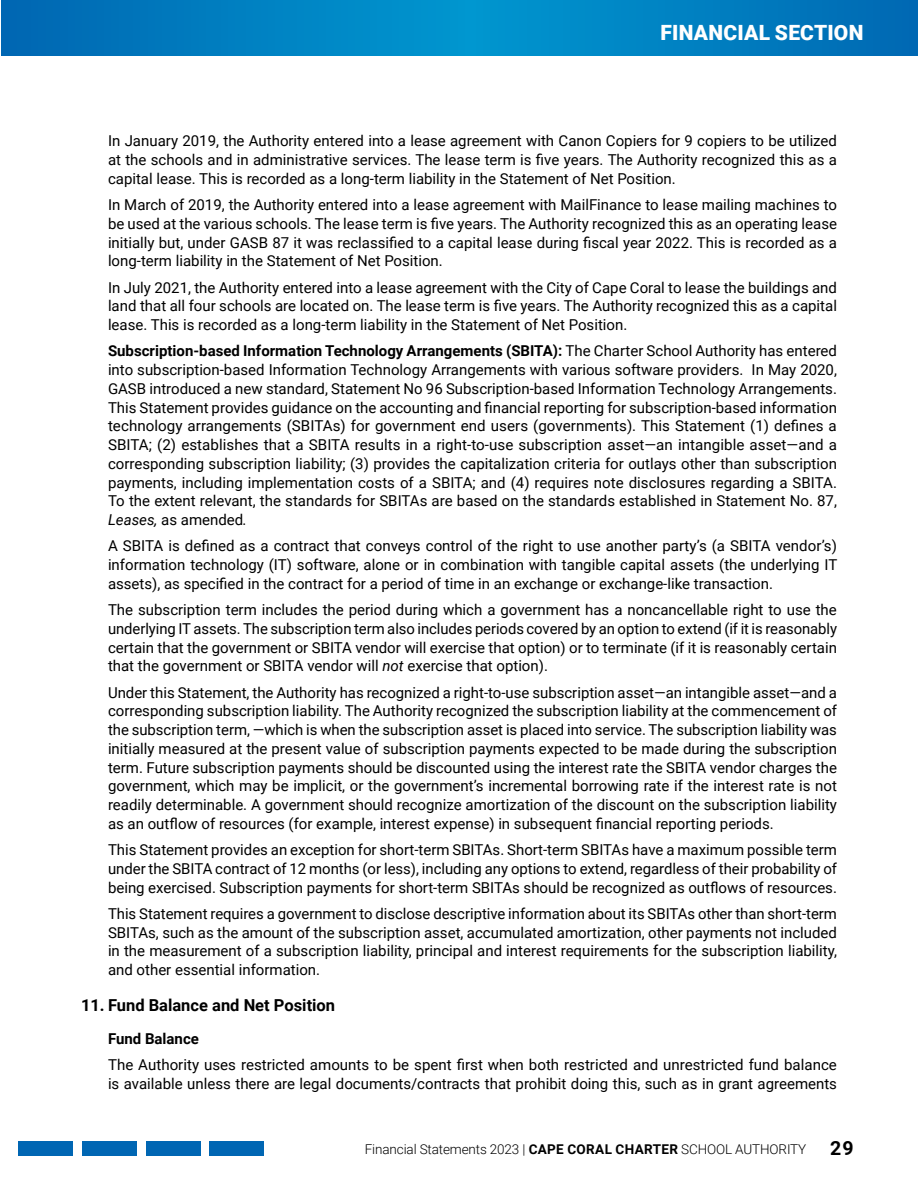
<style>
.page{position:relative;width:918px;height:1188px;background:#fff}
.page>*{position:absolute;margin:0;border:0;box-sizing:border-box;transform-origin:0 0}
.t1{font:900 21px "Roboto";letter-spacing:.01em;color:#fff}
.t2{font:700 16.5px "Roboto";color:#000}
.Body_Indent_1{font:15px/18.8px "Roboto";color:#000;text-align:justify}
.Heading_4_indent_1{font:700 15px "Roboto";color:#000}
.t3{font:300 13.5px "Roboto";letter-spacing:-.01em;color:#000}
.s1{font-weight:700}
.s2{font-style:italic}
.s3{font-weight:700;font-size:19.5px}
</style>
<div class="page">
<svg style="left:2px;top:0;width:916px;height:56px;background:#007fc0"></svg>
<div style="left:210px;top:1142px;width:54px;height:14px;background:#0066b3"></div>
<div style="left:146px;top:1142px;width:54px;height:14px;background:#0066b3"></div>
<div style="left:82px;top:1142px;width:55px;height:14px;background:#0066b3"></div>
<div style="left:18px;top:1142px;width:55px;height:14px;background:#0066b3"></div>
<h1 class="t1" style="left:661px;top:18px;width:204px">FINANCIAL SECTION</h1>
<p class="Body_Indent_1" style="left:108px;top:131px;width:731px">In January 2019, the Authority entered into a lease agreement with Canon Copiers for 9 copiers to be utilized at the schools and in administrative services. The lease term is five years. The Authority recognized this as a capital lease. This is recorded as a long-term liability in the Statement of Net Position.</p>
<p class="Body_Indent_1" style="left:108px;top:195px;width:731px">In March of 2019, the Authority entered into a lease agreement with MailFinance to lease mailing machines to be used at the various schools. The lease term is five years. The Authority recognized this as an operating lease initially but, under GASB 87 it was reclassified to a capital lease during fiscal year 2022. This is recorded as a long-term liability in the Statement of Net Position.</p>
<p class="Body_Indent_1" style="left:108px;top:277px;width:731px">In July 2021, the Authority entered into a lease agreement with the City of Cape Coral to lease the buildings and land that all four schools are located on. The lease term is five years. The Authority recognized this as a capital lease. This is recorded as a long-term liability in the Statement of Net Position.</p>
<p class="Body_Indent_1" style="left:108px;top:341px;width:731px"><span class="s1">Subscription-based Information Technology Arrangements (SBITA):</span> The Charter School Authority has entered into subscription-based Information Technology Arrangements with various software providers. In May 2020, GASB introduced a new standard, Statement No 96 Subscription-based Information Technology Arrangements.<br>This Statement provides guidance on the accounting and financial reporting for subscription-based information technology arrangements (SBITAs) for government end users (governments). This Statement (1) defines a SBITA; (2) establishes that a SBITA results in a right-to-use subscription asset—an intangible asset—and a corresponding subscription liability; (3) provides the capitalization criteria for outlays other than subscription payments, including implementation costs of a SBITA; and (4) requires note disclosures regarding a SBITA.<br>To the extent relevant, the standards for SBITAs are based on the standards established in Statement No. 87, <span class="s2">Leases,</span> as amended<span class="s2">.</span></p>
<p class="Body_Indent_1" style="left:108px;top:536px;width:731px">A SBITA is defined as a contract that conveys control of the right to use another party’s (a SBITA vendor’s) information technology (IT) software, alone or in combination with tangible capital assets (the underlying IT assets), as specified in the contract for a period of time in an exchange or exchange-like transaction.</p>
<p class="Body_Indent_1" style="left:108px;top:600px;width:731px">The subscription term includes the period during which a government has a noncancellable right to use the underlying IT assets. The subscription term also includes periods covered by an option to extend (if it is reasonably certain that the government or SBITA vendor will exercise that option) or to terminate (if it is reasonably certain that the government or SBITA vendor will <span class="s2">not</span> exercise that option).</p>
<p class="Body_Indent_1" style="left:108px;top:682px;width:731px">Under this Statement, the Authority has recognized a right-to-use subscription asset—an intangible asset—and a corresponding subscription liability. The Authority recognized the subscription liability at the commencement of the subscription term, —which is when the subscription asset is placed into service. The subscription liability was initially measured at the present value of subscription payments expected to be made during the subscription term. Future subscription payments should be discounted using the interest rate the SBITA vendor charges the government, which may be implicit, or the government’s incremental borrowing rate if the interest rate is not readily determinable. A government should recognize amortization of the discount on the subscription liability as an outflow of resources (for example, interest expense) in subsequent financial reporting periods.</p>
<p class="Body_Indent_1" style="left:108px;top:840px;width:731px">This Statement provides an exception for short-term SBITAs. Short-term SBITAs have a maximum possible term under the SBITA contract of 12 months (or less), including any options to extend, regardless of their probability of being exercised. Subscription payments for short-term SBITAs should be recognized as outflows of resources.</p>
<p class="Body_Indent_1" style="left:108px;top:903px;width:731px">This Statement requires a government to disclose descriptive information about its SBITAs other than short-term SBITAs, such as the amount of the subscription asset, accumulated amortization, other payments not included in the measurement of a subscription liability, principal and interest requirements for the subscription liability, and other essential information.</p>
<p class="t2" style="left:81px;top:994px;width:256px">11. Fund Balance and Net Position</p>
<p class="Heading_4_indent_1" style="left:108px;top:1028px;width:92px">Fund Balance</p>
<p class="Body_Indent_1" style="left:108px;top:1055px;width:731px">The Authority uses restricted amounts to be spent first when both restricted and unrestricted fund balance is available unless there are legal documents/contracts that prohibit doing this, such as in grant agreements</p>
<p class="t3" style="left:365px;top:1140px;width:490px">Financial Statements 2023 | <span class="s1">CAPE CORAL CHARTER</span> SCHOOL AUTHORITY <span class="s3">29</span></p>
</div>
